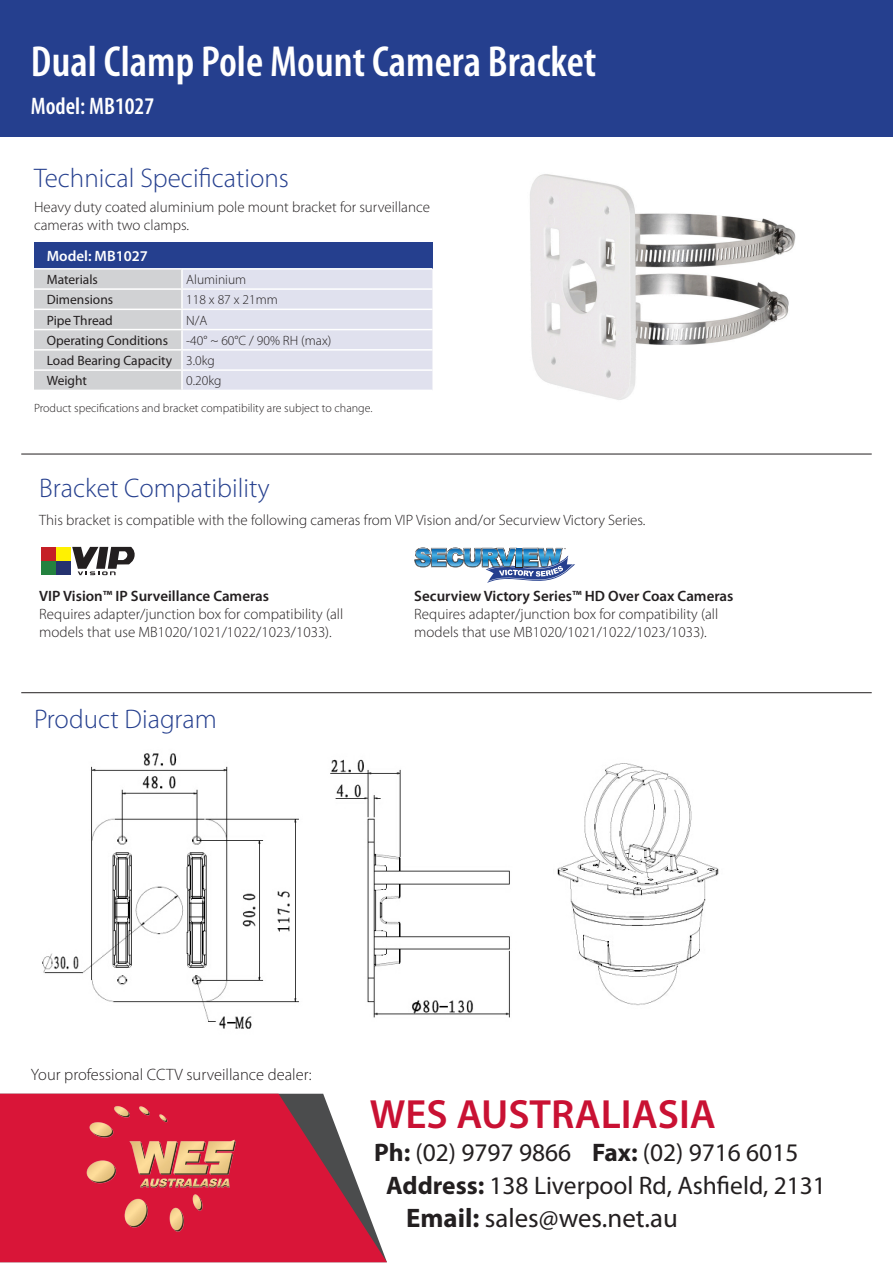
<style>
.page{position:relative;width:893px;height:1263px;background:#fff}
.page>*{position:absolute;margin:0;border:0;box-sizing:border-box;transform-origin:0 0}
.t1{font:600 condensed 43.65px "Myriad Pro";color:#fff}
.t2{font:600 40.95px "Myriad Pro";color:#c91133}
.t3{font:300 27px "Myriad Pro";color:#253f8e}
.t4{font:26.85px "Myriad Pro";color:#231f20}
.t5{font:25.35px/32.1px "Myriad Pro";color:#231f20}
.t6{font:600 condensed 24px "Myriad Pro";color:#fff}
.t7{font:300 16.5px "Myriad Pro";color:#231f20}
.t8{font:300 15px/18px "Myriad Pro";color:#231f20}
.t9{font:600 15px "Myriad Pro";color:#231f20}
.t10{font:600 15px "Myriad Pro";color:#fff}
.t11{font:300 13.5px/20.2px "Myriad Pro";color:#231f20}
.t12{font:13.5px "Myriad Pro";color:#231f20}
.t13{font:300 12px "Myriad Pro";color:#231f20}
.s1{font-weight:400}
.s2{font-weight:700}
</style>
<div class="page">
<svg style="left:0;top:1094px;width:387px;height:168px;background:#d13652"></svg>
<div style="left:0;top:0;width:893px;height:136px;background:#253f8e"></div>
<hr style="left:21px;top:454px;width:851px;height:1px;background:#231f20">
<hr style="left:21px;top:692px;width:851px;height:1px;background:#231f20">
<img style="left:42px;top:753px;width:677px;height:276px">
<img style="left:77px;top:1105px;width:164px;height:131px">
<svg style="left:414px;top:548px;width:161px;height:35px"></svg>
<svg style="left:72px;top:547px;width:63px;height:28px"></svg>
<div style="left:41px;top:547px;width:15px;height:14px;background:#c52026"></div>
<div style="left:41px;top:561px;width:15px;height:14px;background:#24823f"></div>
<div style="left:56px;top:547px;width:14px;height:14px;background:#fff101"></div>
<div style="left:56px;top:561px;width:14px;height:14px;background:#25326f"></div>
<img style="left:530px;top:174px;width:266px;height:226px">
<div style="left:34px;top:242px;width:398px;height:27px;background:#253f8e"></div>
<svg style="left:34px;top:270px;width:398px;height:120px;background:#dcdde6"></svg>
<hr style="left:34px;top:288px;width:148px;height:2px;background:#fff">
<hr style="left:34px;top:268px;width:148px;height:2px;background:#fff">
<hr style="left:182px;top:268px;width:250px;height:2px;background:#fff">
<h1 class="t1" style="left:31px;top:35px;width:567px">Dual Clamp Pole Mount Camera Bracket</h1>
<h3 class="t6" style="left:31px;top:91px;width:125px">Model: MB1027</h3>
<h3 class="t3" style="left:34px;top:161px;width:256px">Technical Specifications</h3>
<p class="t8" style="left:34px;top:198px;width:398px">Heavy duty coated aluminium pole mount bracket for surveillance cameras with two clamps.</p>
<p class="t10" style="left:47px;top:246px;width:103px">Model: MB1027</p>
<p class="t12" style="left:47px;top:271px;width:53px">Materials</p>
<p class="t11" style="left:186px;top:269px;width:62px">Aluminium</p>
<p class="t12" style="left:47px;top:291px;width:68px">Dimensions</p>
<p class="t11" style="left:186px;top:289px;width:93px">118 x 87 x 21mm</p>
<p class="t12" style="left:47px;top:312px;width:68px">Pipe Thread</p>
<p class="t11" style="left:186px;top:310px;width:23px">N/A</p>
<p class="t12" style="left:47px;top:332px;width:123px">Operating Conditions</p>
<p class="t11" style="left:47px;top:330px;width:286px;text-indent:139px">-40° ~ 60°C / 90% RH (max)<br><span class="s1">Load Bearing Capacity</span> 3.0kg<br><span class="s1">Weight</span></p>
<p class="t11" style="left:186px;top:370px;width:37px">0.20kg</p>
<p class="t13" style="left:34px;top:401px;width:340px">Product specifications and bracket compatibility are subject to change.</p>
<h3 class="t3" style="left:39px;top:471px;width:232px">Bracket Compatibility</h3>
<p class="t8" style="left:39px;top:511px;width:608px">This bracket is compatible with the following cameras from VIP Vision and/or Securview Victory Series.</p>
<p class="t9" style="left:39px;top:587px;width:231px">VIP Vision™ IP Surveillance Cameras</p>
<p class="t8" style="left:39px;top:605px;width:305px">Requires adapter/junction box for compatibility (all models that use MB1020/1021/1022/1023/1033).</p>
<h3 class="t3" style="left:34px;top:703px;width:184px">Product Diagram</h3>
<p class="t9" style="left:414px;top:587px;width:321px">Securview Victory Series™ HD Over Coax Cameras</p>
<p class="t8" style="left:414px;top:605px;width:305px">Requires adapter/junction box for compatibility (all models that use MB1020/1021/1022/1023/1033).</p>
<p class="t7" style="left:31px;top:1065px;width:282px">Your professional CCTV surveillance dealer:</p>
<h2 class="t2" style="left:370px;top:1088px;width:347px">WES AUSTRALIASIA</h2>
<h3 class="t5" style="left:386px;top:1136px;width:441px;text-indent:-12px"><span class="s2">Ph:</span> (02) 9797 9866 <span class="s2">Fax:</span> (02) 9716 6015<br><span class="s2">Address:</span> 138 Liverpool Rd, Ashfield, 2131</h3>
<h3 class="t4" style="left:406px;top:1201px;width:273px"><span class="s2">Email:</span> sales@wes.net.au</h3>
</div>
